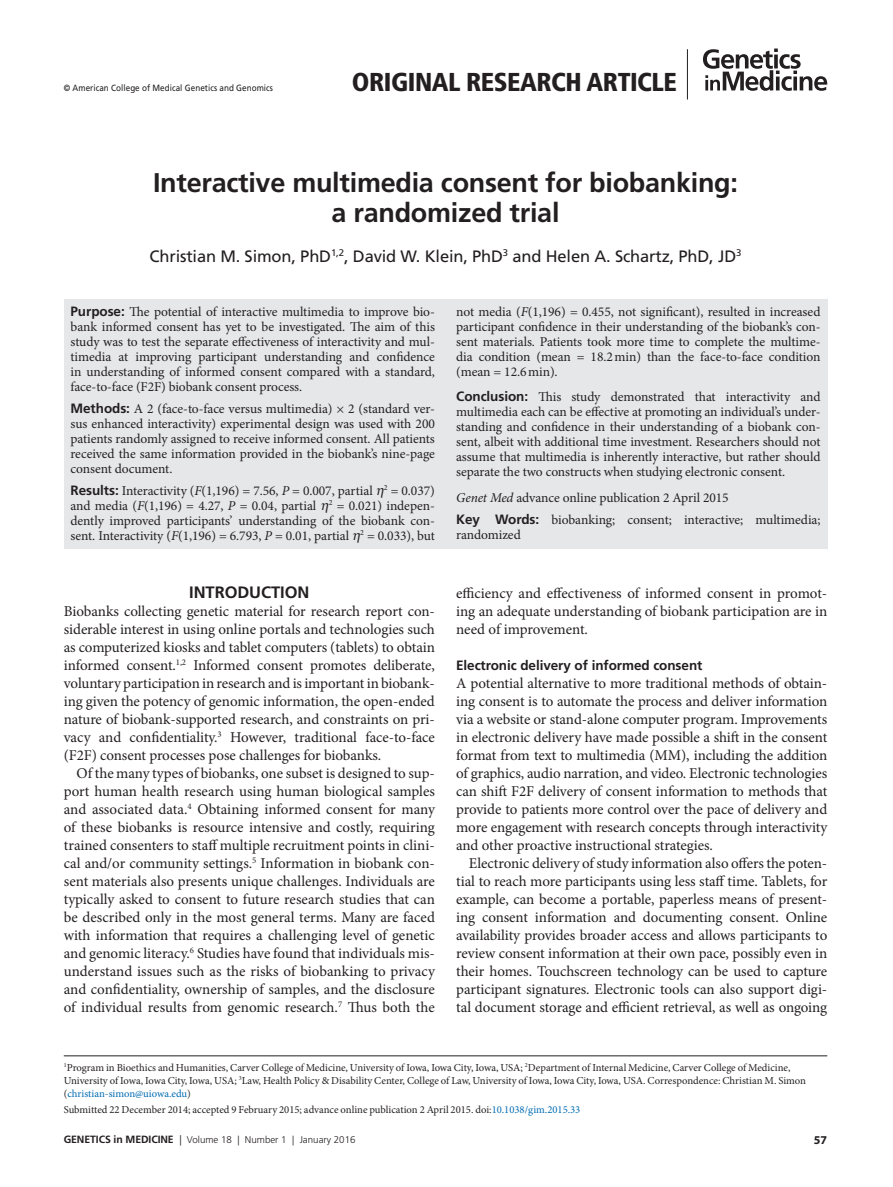
<style>
.page{position:relative;width:893px;height:1187px;background:#fff}
.page>*{position:absolute;margin:0;border:0;box-sizing:border-box;transform-origin:0 0}
.t1{font:700 27px/30px "Frutiger LT Pro";letter-spacing:-.01em;color:#231f20;text-align:center}
.t2{font:900 condensed 25.8px "Frutiger LT Pro";letter-spacing:-.02em;color:#231f20}
.t3{font:16.5px "Frutiger LT Pro";letter-spacing:-.01em;color:#231f20}
.t4{font:700 16.5px "Frutiger LT Pro";letter-spacing:-.005em;color:#231f20}
.t5{font:15px/18px "Minion Pro";letter-spacing:-.005em;color:#231f20;text-align:justify}
.t6{font:13.5px/15px "Minion Pro";letter-spacing:-.005em;color:#231f20;text-align:justify}
.t7{font:700 13.5px "Frutiger LT Pro";letter-spacing:-.005em;color:#231f20}
.t8{font:700 12px "Myriad Pro";color:#231f20}
.t9{font:10.65px/12.9px "Minion Pro";color:#231f20}
.t10{font:700 10.5px "Frutiger LT Pro";color:#231f20}
.t11{font:300 9.75px "Frutiger LT Pro";color:#231f20}
.t12{font:9px "Frutiger LT Pro";letter-spacing:.005em;color:#231f20;scale:.9 1}
.s1{font-family:"Frutiger LT Pro";font-weight:700}
.s2{font-style:italic}
.s3{color:#006cb3}
.s4{font-size:10.5px}
</style>
<div class="page">
<hr style="left:687px;top:49px;width:1px;height:50px;background:#231f20">
<svg style="left:703px;top:49px;width:124px;height:42px"></svg>
<div style="left:64px;top:299px;width:763px;height:250px;background:#e6e7e9"></div>
<hr style="left:64px;top:1055px;width:763px;height:1px;background:#231f20">
<p class="t12" style="left:64px;top:82px;width:234px">© American College of Medical Genetics and Genomics</p>
<h2 class="t2" style="left:352px;top:66px;width:326px">ORIGINAL RESEARCH ARTICLE</h2>
<h1 class="t1" style="left:153px;top:167px;width:586px">Interactive multimedia consent for biobanking: a randomized trial</h1>
<p class="t3" style="left:150px;top:246px;width:593px">Christian M. Simon, PhD<sup>1,2</sup>, David W. Klein, PhD<sup>3</sup> and Helen A. Schartz, PhD, JD<sup>3</sup></p>
<p class="t6" style="left:71px;top:304px;width:366px"><span class="s1">Purpose:</span> The potential of interactive multimedia to improve bio&shy;bank informed consent has yet to be investigated. The aim of this study was to test the separate effectiveness of interactivity and mul&shy;timedia at improving participant understanding and confidence in understanding of informed consent compared with a standard, face-to-face (F2F) biobank consent process.</p>
<p class="t6" style="left:71px;top:401px;width:366px"><span class="s1">Methods:</span> A 2 (face-to-face versus multimedia) × 2 (standard ver&shy;sus enhanced interactivity) experimental design was used with 200 patients randomly assigned to receive informed consent. All patients received the same information provided in the biobank’s nine-page consent document.</p>
<p class="t6" style="left:71px;top:483px;width:366px"><span class="s1">Results:</span> Interactivity (<span class="s2">F</span>(1,196) = 7.56, <span class="s2">P</span> = 0.007, partial <sup>2</sup> = 0.037) and media (<span class="s2">F</span>(1,196) = 4.27, <span class="s2">P</span> = 0.04, partial <sup>2</sup> = 0.021) indepen&shy;dently improved participants’ understanding of the biobank con&shy;sent. Interactivity (<span class="s2">F</span>(1,196) = 6.793, <span class="s2">P</span> = 0.01, partial <sup>2</sup> = 0.033), but</p>
<p class="t4" style="left:189px;top:582px;width:122px">INTRODUCTION</p>
<p class="t5" style="left:64px;top:602px;width:373px">Biobanks collecting genetic material for research report con&shy;siderable interest in using online portals and technologies such as computerized kiosks and tablet computers (tablets) to obtain informed consent.<sup>1,2</sup> Informed consent promotes deliberate, voluntary participation in research and is important in biobank&shy;ing given the potency of genomic information, the open-ended nature of biobank-supported research, and constraints on pri&shy;vacy and confidentiality.<sup>3</sup> However, traditional face-to-face (F2F) consent processes pose challenges for biobanks.</p>
<p class="t5" style="left:64px;top:764px;width:373px;text-indent:13px">Of the many types of biobanks, one subset is designed to sup&shy;port human health research using human biological samples and associated data.<sup>4</sup> Obtaining informed consent for many of these biobanks is resource intensive and costly, requiring trained consenters to staff multiple recruitment points in clini&shy;cal and/or community settings.<sup>5</sup> Information in biobank con&shy;sent materials also presents unique challenges. Individuals are typically asked to consent to future research studies that can be described only in the most general terms. Many are faced with information that requires a challenging level of genetic and genomic literacy.<sup>6</sup> Studies have found that individuals mis&shy;understand issues such as the risks of biobanking to privacy and confidentiality, ownership of samples, and the disclosure of individual results from genomic research.<sup>7</sup> Thus both the</p>
<p class="t6" style="left:456px;top:304px;width:366px">not media (<span class="s2">F</span>(1,196) = 0.455, not significant), resulted in increased participant confidence in their understanding of the biobank’s con&shy;sent materials. Patients took more time to complete the multime&shy;dia condition (mean = 18.2min) than the face-to-face condition (mean = 12.6min).</p>
<p class="t6" style="left:456px;top:389px;width:366px"><span class="s1">Conclusion:</span> This study demonstrated that interactivity and multimedia each can be effective at promoting an individual’s under&shy;standing and confidence in their understanding of a biobank con&shy;sent, albeit with additional time investment. Researchers should not assume that multimedia is inherently interactive, but rather should separate the two constructs when studying electronic consent.</p>
<p class="t6" style="left:456px;top:487px;width:366px;line-height:21.8px"><span class="s2">Genet Med</span> advance online publication 2 April 2015<br><span class="s1">Key Words:</span> biobanking; consent; interactive; multimedia;</p>
<p class="t6" style="left:456px;top:527px;width:66px">randomized</p>
<p class="t5" style="left:456px;top:584px;width:373px">efficiency and effectiveness of informed consent in promot&shy;ing an adequate understanding of biobank participation are in need of improvement.</p>
<p class="t7" style="left:456px;top:657px;width:248px">Electronic delivery of informed consent</p>
<p class="t5" style="left:456px;top:674px;width:373px">A potential alternative to more traditional methods of obtain&shy;ing consent is to automate the process and deliver information via a website or stand-alone computer program. Improvements in electronic delivery have made possible a shift in the consent format from text to multimedia (MM), including the addition of graphics, audio narration, and video. Electronic technologies can shift F2F delivery of consent information to methods that provide to patients more control over the pace of delivery and more engagement with research concepts through interactivity and other proactive instructional strategies.</p>
<p class="t5" style="left:456px;top:854px;width:373px;text-indent:13px">Electronic delivery of study information also offers the poten&shy;tial to reach more participants using less staff time. Tablets, for example, can become a portable, paperless means of present&shy;ing consent information and documenting consent. Online availability provides broader access and allows participants to review consent information at their own pace, possibly even in their homes. Touchscreen technology can be used to capture participant signatures. Electronic tools can also support digi&shy;tal document storage and efficient retrieval, as well as ongoing</p>
<p class="t9" style="left:64px;top:1061px;width:744px"><sup>1</sup>Program in Bioethics and Humanities, Carver College of Medicine, University of Iowa, Iowa City, Iowa, USA; <sup>2</sup>Department of Internal Medicine, Carver College of Medicine,<br>University of Iowa, Iowa City, Iowa, USA; <sup>3</sup>Law, Health Policy &amp; Disability Center, College of Law, University of Iowa, Iowa City, Iowa, USA. Correspondence: Christian M. Simon (<span class="s3">christian-simon@uiowa.edu</span>)</p>
<p class="t9" style="left:64px;top:1103px;width:518px">Submitted 22 December 2014; accepted 9 February 2015; advance online publication 2 April 2015. doi:<span class="s3">10.1038/gim.2015.33</span></p>
<p class="t10" style="left:64px;top:1133px;width:14px">Genetic</p>
<p class="t10" style="left:105px;top:1133px;width:28px">s in medicine</p>
<p class="t11" style="left:179px;top:1134px;width:178px"><span class="s4">|</span> Volume 18 | Number 1 | January 2016</p>
<p class="t8" style="left:814px;top:1132px;width:15px">57</p>
</div>
